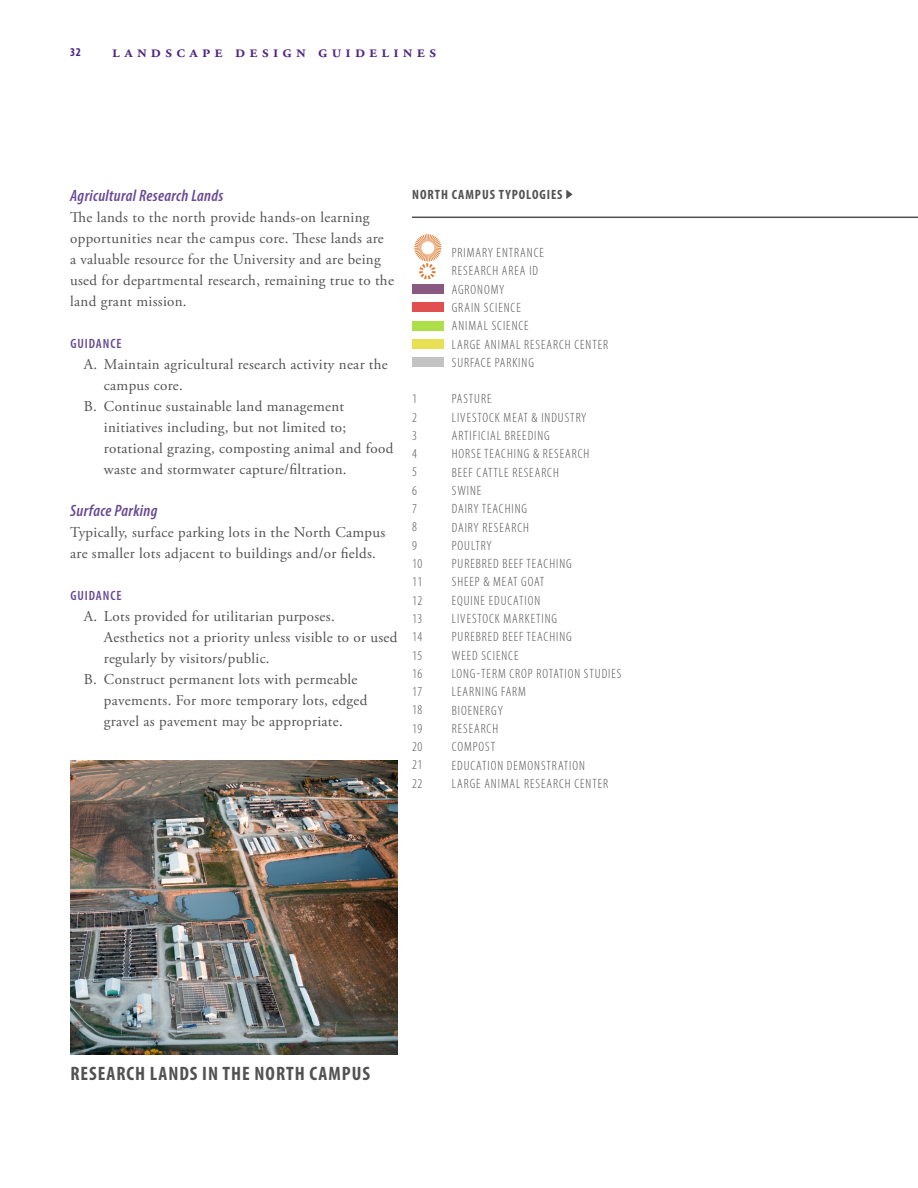
<style>
.page{position:relative;width:918px;height:1188px;background:#fff}
.page>*{position:absolute;margin:0;border:0;box-sizing:border-box;transform-origin:0 0}
.t1{font:700 condensed 19.5px "Myriad Pro";letter-spacing:.05em;color:#515251}
.t2{font:600 17.25px "Adobe Garamond Pro";letter-spacing:.24em;color:#4e2582}
.t3{font:italic 600 condensed 16.5px "Myriad Pro";letter-spacing:.02em;color:#684994}
.t4{font:15px/21px "Adobe Garamond Pro";letter-spacing:.02em;color:#515251}
.t5{font:300 condensed 13.5px/18.3px "Myriad Pro";letter-spacing:.07em;color:#515251}
.t6{font:300 condensed 13.5px/18.3px "Myriad Pro";letter-spacing:.05em;color:#515251}
.t7{font:700 condensed 13.5px "Myriad Pro";letter-spacing:.07em;color:#515251}
.t8{font:600 condensed 13.5px "Myriad Pro";letter-spacing:.07em;color:#684994}
.t9{font:700 condensed 12px "Myriad Pro";color:#4e2582}
</style>
<div class="page">
<hr style="left:412px;top:217px;width:506px;height:1px;background:#515251">
<svg style="left:566px;top:190px;width:7px;height:9px"></svg>
<div style="left:412px;top:284px;width:32px;height:9px;background:#895981"></div>
<div style="left:412px;top:302px;width:32px;height:10px;background:#e05050"></div>
<div style="left:412px;top:321px;width:32px;height:9px;background:#addf48"></div>
<div style="left:412px;top:339px;width:32px;height:10px;background:#e9e055"></div>
<div style="left:412px;top:357px;width:32px;height:10px;background:#c3c3c3"></div>
<img style="left:414px;top:234px;width:28px;height:28px">
<img style="left:419px;top:263px;width:17px;height:17px">
<img style="left:70px;top:761px;width:328px;height:293px">
<p class="t9" style="left:70px;top:45px;width:12px">32</p>
<p class="t2" style="left:112px;top:41px;width:326px">landscape design guidelines</p>
<p class="t3" style="left:70px;top:187px;width:155px">Agricultural Research Lands</p>
<p class="t4" style="left:70px;top:207px;width:325px">The lands to the north provide hands-on learning opportunities near the campus core. These lands are<br>a valuable resource for the University and are being used for departmental research, remaining true to the land grant mission.</p>
<p class="t8" style="left:70px;top:336px;width:53px">GUIDANCE</p>
<p class="t4" style="left:84px;top:354px;width:306px">A. Maintain agricultural research activity near the</p>
<p class="t4" style="left:104px;top:375px;width:80px">campus core.</p>
<p class="t4" style="left:84px;top:396px;width:262px">B. Continue sustainable land management</p>
<p class="t4" style="left:104px;top:417px;width:244px">initiatives including, but not limited to;</p>
<p class="t4" style="left:104px;top:438px;width:291px">rotational grazing, composting animal and food</p>
<p class="t4" style="left:104px;top:459px;width:244px">waste and stormwater capture/filtration.</p>
<p class="t3" style="left:70px;top:502px;width:89px">Surface Parking</p>
<p class="t4" style="left:70px;top:522px;width:317px">Typically, surface parking lots in the North Campus are smaller lots adjacent to buildings and/or fields.</p>
<p class="t8" style="left:70px;top:588px;width:53px">GUIDANCE</p>
<p class="t4" style="left:84px;top:606px;width:253px">A. Lots provided for utilitarian purposes.</p>
<p class="t4" style="left:104px;top:627px;width:295px">Aesthetics not a priority unless visible to or used</p>
<p class="t4" style="left:104px;top:648px;width:167px">regularly by visitors/public.</p>
<p class="t4" style="left:84px;top:669px;width:275px">B. Construct permanent lots with permeable</p>
<p class="t4" style="left:104px;top:690px;width:265px">pavements. For more temporary lots, edged</p>
<p class="t4" style="left:104px;top:711px;width:240px">gravel as pavement may be appropriate.</p>
<p class="t7" style="left:412px;top:187px;width:48px">NORTH CAMPUS</p>
<p class="t7" style="left:499px;top:187px;width:8px">TYPOLOGIES</p>
<p class="t6" style="left:412px;top:390px;width:12px">1<br>2<br>3<br>4<br>5<br>6<br>7<br>8<br>9<br>10<br>11<br>12<br>13<br>14<br>15<br>16<br>17<br>18<br>19<br>20<br>21<br>22</p>
<p class="t5" style="left:452px;top:244px;width:94px">PRIMARY ENTRANCE<br>RESEARCH AREA ID<br>AGRONOMY<br>GRAIN</p>
<p class="t5" style="left:484px;top:299px;width:7px">SCIENCE</p>
<p class="t5" style="left:452px;top:317px;width:7px">ANIMAL</p>
<p class="t5" style="left:492px;top:317px;width:7px">SCIENCE</p>
<p class="t5" style="left:452px;top:335px;width:7px">LARGE</p>
<p class="t5" style="left:484px;top:335px;width:7px">ANIMAL</p>
<p class="t5" style="left:524px;top:335px;width:7px">RESEARCH</p>
<p class="t5" style="left:574px;top:335px;width:7px">CENTER</p>
<p class="t5" style="left:452px;top:354px;width:7px">SURFACE</p>
<p class="t5" style="left:495px;top:354px;width:7px">PARKING</p>
<p class="t5" style="left:452px;top:390px;width:22px">PASTURE<br>LIVESTOCK</p>
<p class="t5" style="left:504px;top:408px;width:7px">MEAT</p>
<p class="t5" style="left:531px;top:408px;width:17px">&amp; INDUSTRY</p>
<p class="t5" style="left:452px;top:427px;width:6px">ARTIFICIAL</p>
<p class="t5" style="left:505px;top:427px;width:13px">BREEDING</p>
<p class="t5" style="left:452px;top:445px;width:7px">HORSE</p>
<p class="t5" style="left:484px;top:445px;width:7px">TEACHING</p>
<p class="t5" style="left:533px;top:445px;width:17px">&amp; RESEARCH</p>
<p class="t5" style="left:452px;top:463px;width:31px">BEEF CATTLE</p>
<p class="t5" style="left:512px;top:463px;width:7px">RESEARCH</p>
<p class="t5" style="left:452px;top:482px;width:21px">SWINE<br>DAIRY</p>
<p class="t5" style="left:482px;top:500px;width:7px">TEACHING</p>
<p class="t5" style="left:452px;top:518px;width:7px">DAIRY</p>
<p class="t5" style="left:483px;top:518px;width:7px">RESEARCH</p>
<p class="t5" style="left:452px;top:537px;width:7px">POULTRY<br>PURE</p>
<p class="t5" style="left:476px;top:555px;width:58px">BRED BEEF TEACHING</p>
<p class="t5" style="left:452px;top:573px;width:7px">SHEEP</p>
<p class="t5" style="left:483px;top:573px;width:17px">&amp; MEAT</p>
<p class="t5" style="left:521px;top:573px;width:7px">GOAT</p>
<p class="t5" style="left:452px;top:591px;width:19px">EQUINE</p>
<p class="t5" style="left:489px;top:591px;width:7px">EDUCATION</p>
<p class="t5" style="left:452px;top:610px;width:22px">LIVESTOCK</p>
<p class="t5" style="left:504px;top:610px;width:7px">MARKETING</p>
<p class="t5" style="left:452px;top:628px;width:7px">PURE</p>
<p class="t5" style="left:452px;top:628px;width:82px;text-indent:24px">BRED BEEF TEACHING<br>WEED SCIENCE<br>LONG</p>
<p class="t5" style="left:476px;top:665px;width:12px">-TERM</p>
<p class="t5" style="left:509px;top:665px;width:7px">CROP</p>
<p class="t5" style="left:537px;top:665px;width:7px">ROTATION</p>
<p class="t5" style="left:584px;top:665px;width:7px">STUDIES</p>
<p class="t5" style="left:452px;top:683px;width:7px">LEARNING</p>
<p class="t5" style="left:501px;top:683px;width:7px">FARM</p>
<p class="t5" style="left:452px;top:701px;width:13px">BIOENERGY<br>RESEARCH<br>COMPOST<br>EDUCATION</p>
<p class="t5" style="left:452px;top:756px;width:158px;text-indent:55px">DEMONSTRATION<br>LARGE ANIMAL RESEARCH CENTER</p>
<h1 class="t1" style="left:70px;top:1063px;width:301px">RESEARCH LANDS IN THE NORTH CAMPUS</h1>
</div>
